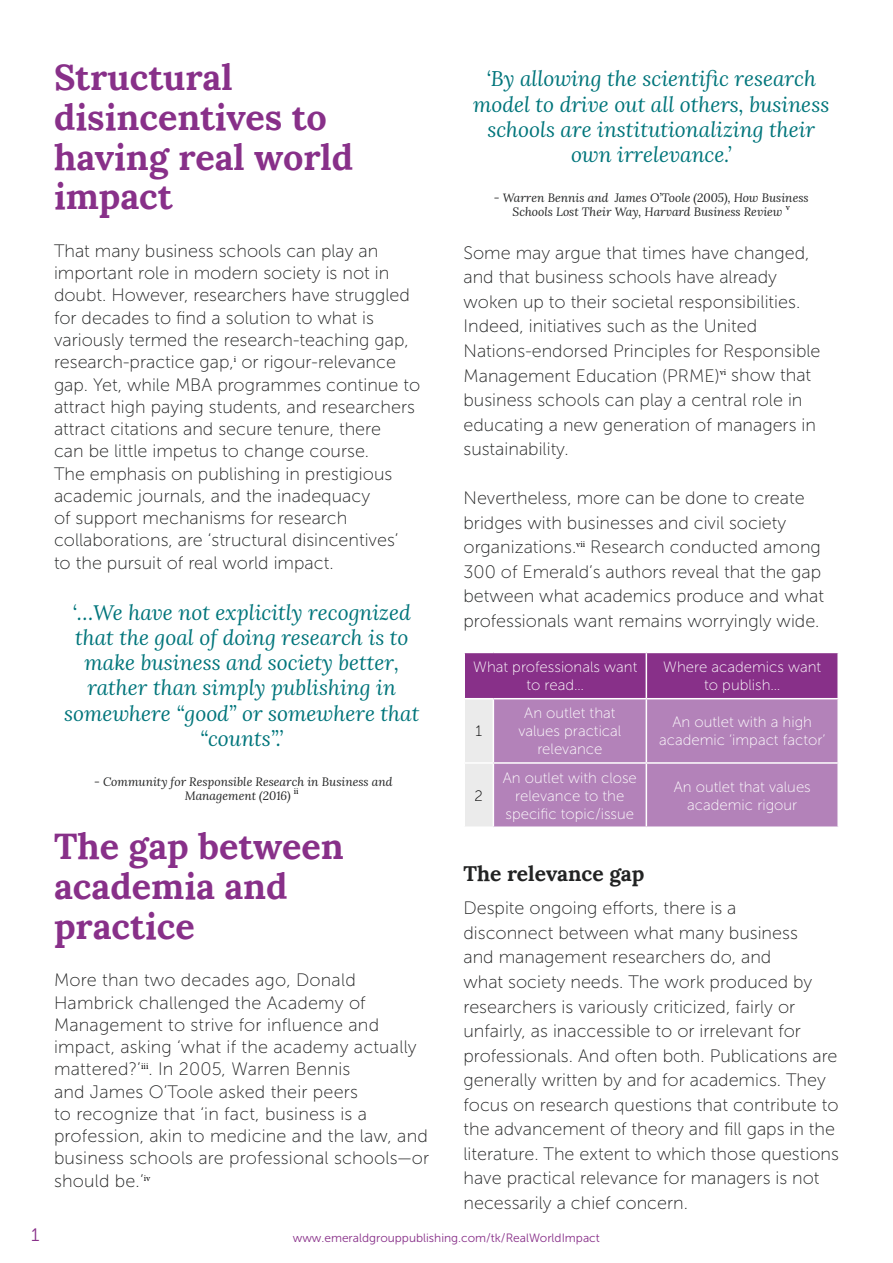
<style>
.page{position:relative;width:893px;height:1263px;background:#fff}
.page>*{position:absolute;margin:0;border:0;box-sizing:border-box;transform-origin:0 0}
.t1{font:700 36px/39.6px "Lora";color:#883089}
.t2{font:italic 21px/25.2px "Lora";color:#00757b;text-align:center}
.t3{font:700 21px "Lora";color:#222323}
.t4{font:18px/24.6px "Museo Sans 100";color:#222323}
.t5{font:18px "Museo Sans 300";color:#883089}
.t6{font:15px/18px "Museo Sans 100";color:#fff;text-align:center}
.t7{font:15px "Museo Sans 100";color:#000}
.t8{font:italic 12px/14.4px "Lora";color:#222323}
.t9{font:12px "Museo Sans 300";color:#883089}
.t10{font:9px "Minion Pro";color:#000}
</style>
<div class="page">
<svg style="left:465px;top:653px;width:372px;height:173px;background:#ab73af"></svg>
<hr style="left:646px;top:653px;width:1px;height:45px;background:#fff">
<hr style="left:463px;top:698px;width:30px;height:1px;background:#fff">
<hr style="left:493px;top:698px;width:153px;height:1px;background:#fff">
<hr style="left:493px;top:699px;width:1px;height:63px;background:#fff">
<hr style="left:646px;top:698px;width:193px;height:1px;background:#fff">
<hr style="left:646px;top:699px;width:1px;height:63px;background:#fff">
<hr style="left:463px;top:762px;width:30px;height:2px;background:#fff">
<hr style="left:493px;top:762px;width:153px;height:2px;background:#fff">
<hr style="left:493px;top:764px;width:1px;height:62px;background:#fff">
<hr style="left:646px;top:762px;width:193px;height:2px;background:#fff">
<hr style="left:646px;top:764px;width:1px;height:62px;background:#fff">
<h1 class="t1" style="left:54px;top:54px;width:301px">Structural disincentives to having real world impact</h1>
<p class="t4" style="left:54px;top:240px;width:368px;line-height:22.2px">That many business schools can play an important role in modern society is not in doubt. However, researchers have struggled for decades to find a solution to what is variously termed the research-teaching gap, research-practice gap,<sup>i</sup> or rigour-relevance gap. Yet, while MBA programmes continue to attract high paying students, and researchers attract citations and secure tenure, there<br>can be little impetus to change course.<br>The emphasis on publishing in prestigious academic journals, and the inadequacy<br>of support mechanisms for research collaborations, are ‘structural disincentives’<br>to the pursuit of real world impact.</p>
<p class="t2" style="left:64px;top:599px;width:357px">‘…We have not explicitly recognized that the goal of doing research is to make business and society better, rather than simply publishing in somewhere “good” or somewhere that “counts”.’</p>
<p class="t8" style="left:185px;top:774px;width:209px;text-indent:-91px">- Community for Responsible Research in Business and<br>Management (2016)</p>
<p class="t10" style="left:294px;top:785px;width:6px">ii</p>
<h1 class="t1" style="left:54px;top:823px;width:291px">The gap between academia and practice</h1>
<p class="t4" style="left:54px;top:969px;width:377px;line-height:22.2px">More than two decades ago, Donald Hambrick challenged the Academy of Management to strive for influence and impact, asking ‘what if the academy actually mattered?’<sup>iii</sup>. In 2005, Warren Bennis<br>and James O’Toole asked their peers<br>to recognize that ‘in fact, business is a profession, akin to medicine and the law, and business schools are professional schools—or should be.’<sup>iv</sup></p>
<p class="t2" style="left:473px;top:66px;width:358px">‘By allowing the scientific research model to drive out all others, business schools are institutionalizing their own irrelevance.’</p>
<p class="t8" style="left:513px;top:190px;width:298px;text-indent:-19px">- Warren Bennis and James O’Toole (2005), How Business<br>Schools Lost Their Way, Harvard Business Review</p>
<p class="t10" style="left:786px;top:201px;width:6px">v</p>
<p class="t4" style="left:463px;top:240px;width:359px">Some may argue that times have changed, and that business schools have already woken up to their societal responsibilities.<br>Indeed, initiatives such as the United Nations-endorsed Principles for Responsible Management Education (PRME)<sup>vi</sup> show that business schools can play a central role in educating a new generation of managers in sustainability.</p>
<p class="t4" style="left:463px;top:486px;width:362px">Nevertheless, more can be done to create bridges with businesses and civil society organizations.<sup>vii</sup> Research conducted among 300 of Emerald’s authors reveal that the gap between what academics produce and what professionals want remains worryingly wide.</p>
<p class="t6" style="left:473px;top:658px;width:166px">What professionals want to read…</p>
<p class="t6" style="left:663px;top:658px;width:160px">Where academics want to publish…</p>
<p class="t7" style="left:475px;top:723px;width:8px">1</p>
<p class="t6" style="left:518px;top:704px;width:104px">An outlet that values practical relevance</p>
<p class="t6" style="left:659px;top:713px;width:168px">An outlet with a high academic ‘impact factor’</p>
<p class="t7" style="left:475px;top:788px;width:10px">2</p>
<p class="t6" style="left:503px;top:769px;width:136px">An outlet with close relevance to the specific topic/issue</p>
<p class="t6" style="left:674px;top:778px;width:139px">An outlet that values academic rigour</p>
<p class="t3" style="left:463px;top:856px;width:183px">The relevance gap</p>
<p class="t4" style="left:463px;top:896px;width:377px">Despite ongoing efforts, there is a<br>disconnect between what many business<br>and management researchers do, and<br>what society needs. The work produced by researchers is variously criticized, fairly or unfairly, as inaccessible to or irrelevant for professionals. And often both. Publications are generally written by and for academics. They focus on research questions that contribute to the advancement of theory and fill gaps in the literature. The extent to which those questions have practical relevance for managers is not necessarily a chief concern.</p>
<p class="t5" style="left:31px;top:1225px;width:10px">1</p>
<p class="t9" style="left:293px;top:1231px;width:309px">www.emeraldgrouppublishing.com/tk/RealWorldImpact</p>
</div>
